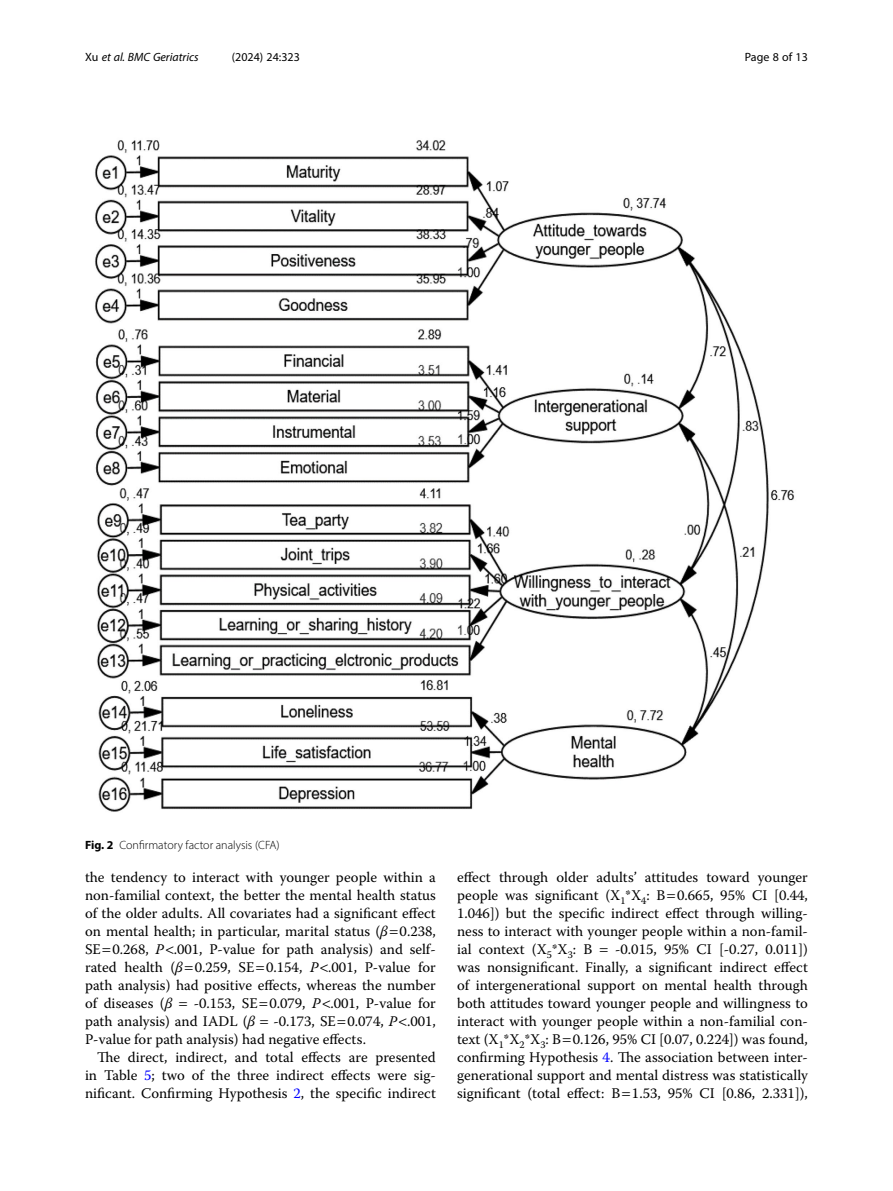
<style>
.page{position:relative;width:893px;height:1191px;background:#fff}
.page>*{position:absolute;margin:0;border:0;box-sizing:border-box;transform-origin:0 0}
.Body_Text_Indent{font:14.7px/18px "Warnock Pro";color:#000;text-align:justify}
.Figure_Caption{font:300 12px "Myriad Pro";color:#000}
.t1{font:12px "Myriad Pro";color:#000}
.t2{font:italic 12px "Myriad Pro";color:#000}
.s1{font-style:normal}
.s2{font-weight:700}
.s3{font-style:italic}
.s4{color:#00f}
</style>
<div class="page">
<img style="left:95px;top:140px;width:699px;height:672px">
<p class="t2" style="left:85px;top:50px;width:115px"><span class="s1">Xu</span> et al. BMC Geriatrics</p>
<p class="t1" style="left:232px;top:50px;width:70px">(2024) 24:323</p>
<p class="t1" style="left:745px;top:50px;width:65px">Page 8 of 13</p>
<p class="Figure_Caption" style="left:85px;top:838px;width:196px"><span class="s2">Fig. 2</span> Confirmatory factor analysis (CFA)</p>
<p class="Body_Text_Indent" style="left:85px;top:868px;width:352px">the tendency to interact with younger people within a non-familial context, the better the mental health status of the older adults. All covariates had a significant effect on mental health; in particular, marital status (<span class="s3">β</span> 0.238, SE 0.268, <span class="s3">P</span> .001, P-value for path analysis) and self&shy;rated health (<span class="s3">β</span> 0.259, SE 0.154, <span class="s3">P</span> .001, P-value for path analysis) had positive effects, whereas the number of diseases (<span class="s3">β</span></p>
<p class="Body_Text_Indent" style="left:85px;top:994px;width:352px;text-indent:109px">-0.153, SE 0.079, <span class="s3">P</span> .001, P-value for path analysis) and IADL (<span class="s3">β</span> -0.173, SE 0.074, <span class="s3">P</span> .001, P-value for path analysis) had negative effects.</p>
<p class="Body_Text_Indent" style="left:85px;top:1048px;width:352px;text-indent:12px">The direct, indirect, and total effects are presented in Table <span class="s4">5</span>; two of the three indirect effects were sig&shy;nificant. Confirming Hypothesis <span class="s4">2</span>, the specific indirect</p>
<p class="Body_Text_Indent" style="left:457px;top:868px;width:352px">effect through older adults’ attitudes toward younger people was significant (X<sub>1</sub>*X<sub>4</sub>: B 0.665, 95% CI [0.44, 1.046]) but the specific indirect effect through willing&shy;ness to interact with younger people within a non-famil&shy;ial context (X<sub>5</sub>*X<sub>3</sub>: B</p>
<p class="Body_Text_Indent" style="left:457px;top:940px;width:352px;text-indent:158px">-0.015, 95% CI [-0.27, 0.011]) was nonsignificant. Finally, a significant indirect effect of intergenerational support on mental health through both attitudes toward younger people and willingness to interact with younger people within a non-familial con&shy;text (X<sub>1</sub>*X<sub>2</sub>*X<sub>3</sub>: B 0.126, 95% CI [0.07, 0.224]) was found, confirming Hypothesis <span class="s4">4</span>. The association between inter&shy;generational support and mental distress was statistically significant (total effect: B 1.53, 95% CI [0.86, 2.331]),</p>
</div>
